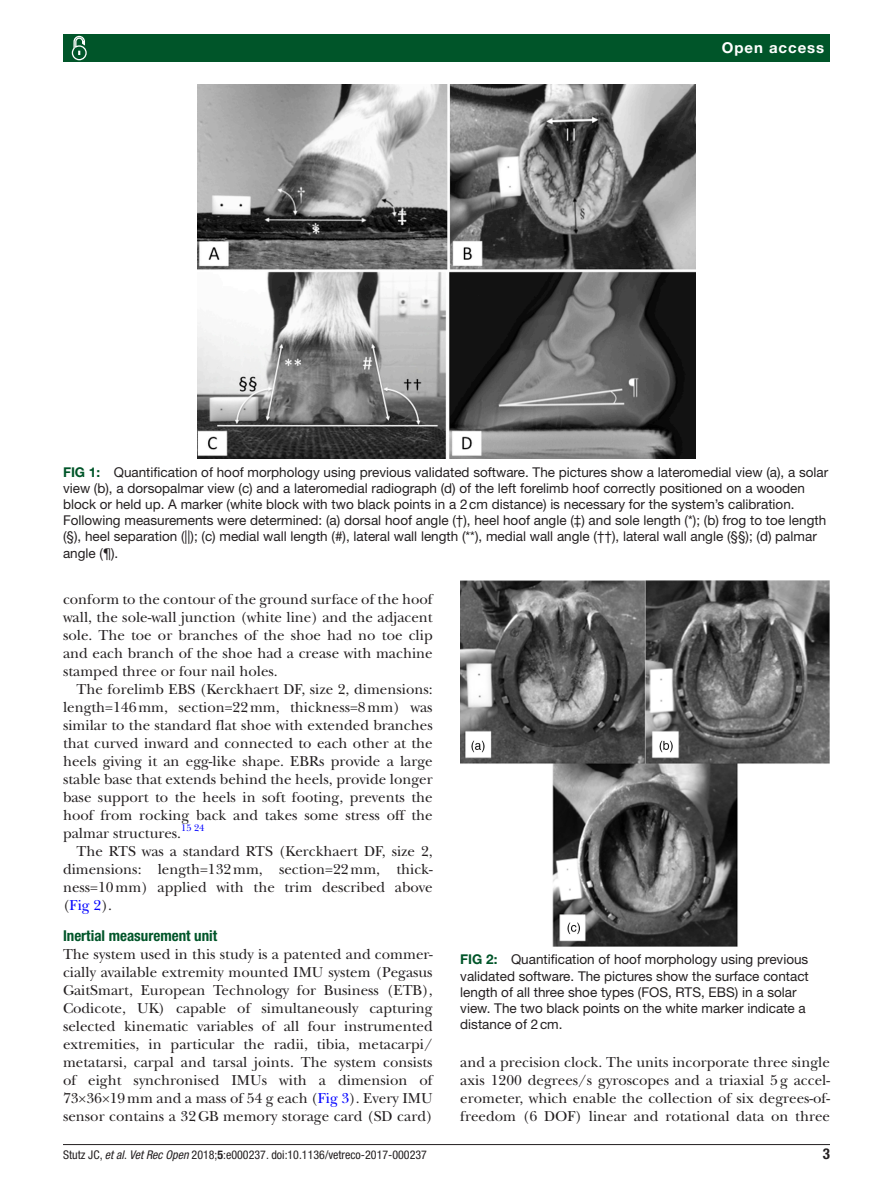
<style>
.page{position:relative;width:893px;height:1191px;background:#fff}
.page>*{position:absolute;margin:0;border:0;box-sizing:border-box;transform-origin:0 0}
.t1{font:15px/18px "New Baskerville";color:#231f20;text-align:justify}
.t2{font:700 condensed 15px "Helvetica Neue LT Std";color:#005529}
.t3{font:700 15px "Helvetica Neue LT Std";letter-spacing:.065em;color:#fff}
.t4{font:700 condensed 15px "Helvetica Neue LT Std";color:#231f20}
.t5{font:13.5px/16.2px "Helvetica Neue LT Std";color:#231f20}
.t6{font:condensed 12px "Helvetica Neue LT Std";color:#231f20}
.s1{font-weight:700;color:#005529}
.s2{color:#00f}
.s3{font-style:italic}
.s4{font-weight:700}
</style>
<div class="page">
<div style="left:63px;top:34px;width:767px;height:27px;background:#005529"></div>
<hr style="left:63px;top:1144px;width:767px;height:1px;background:#231f20">
<svg style="left:71px;top:35px;width:16px;height:26px"></svg>
<img style="left:197px;top:85px;width:499px;height:374px">
<img style="left:460px;top:580px;width:370px;height:366px">
<p class="t3" style="left:722px;top:39px;width:104px">Open access</p>
<p class="t5" style="left:63px;top:463px;width:767px"><span class="s1">FIG 1:</span> Quantification of hoof morphology using previous validated software. The pictures show a lateromedial view (a), a solar view (b), a dorsopalmar view (c) and a lateromedial radiograph (d) of the left forelimb hoof correctly positioned on a wooden block or held up. A marker (white block with two black points in a 2cm distance) is necessary for the system’s calibration.<br>Following measurements were determined: (a) dorsal hoof angle (†), heel hoof angle (‡) and sole length (*); (b) frog to toe length (§), heel separation (||); (c) medial wall length (#), lateral wall length (**), medial wall angle (††), lateral wall angle (§§); (d) palmar angle (¶).</p>
<p class="t1" style="left:63px;top:590px;width:371px">conform to the contour of the ground surface of the hoof wall, the sole-wall junction (white line) and the adjacent sole. The toe or branches of the shoe had no toe clip and each branch of the shoe had a crease with machine stamped three or four nail holes.</p>
<p class="t1" style="left:63px;top:680px;width:371px;text-indent:14px">The forelimb EBS (Kerckhaert DF, size 2, dimensions: length=146mm, section=22mm, thickness=8mm) was similar to the standard flat shoe with extended branches that curved inward and connected to each other at the heels giving it an egg-like shape. EBRs provide a large stable base that extends behind the heels, provide longer base support to the heels in soft footing, prevents the hoof from rocking back and takes some stress off the palmar structures.<sup>15</sup> <sup>24</sup></p>
<p class="t1" style="left:63px;top:842px;width:371px;text-indent:14px">The RTS was a standard RTS (Kerckhaert DF, size 2, dimensions: length=132mm, section=22mm, thick&shy;ness=10mm) applied with the trim described above (<span class="s2">Fig 2</span>).</p>
<p class="t2" style="left:63px;top:927px;width:156px">Inertial measurement unit</p>
<p class="t1" style="left:63px;top:945px;width:371px">The system used in this study is a patented and commer&shy;cially available extremity mounted IMU system (Pegasus GaitSmart, European Technology for Business (ETB), Codicote, UK) capable of simultaneously capturing selected kinematic variables of all four instrumented extremities, in particular the radii, tibia, metacarpi/ metatarsi, carpal and tarsal joints. The system consists of eight synchronised IMUs with a dimension of 73×36×19mm and a mass of 54 g each (<span class="s2">Fig 3</span>). Every IMU sensor contains a 32GB memory storage card (SD card)</p>
<p class="t5" style="left:460px;top:951px;width:350px"><span class="s1">FIG 2:</span> Quantification of hoof morphology using previous validated software. The pictures show the surface contact length of all three shoe types (FOS, RTS, EBS) in a solar view. The two black points on the white marker indicate a distance of 2cm.</p>
<p class="t1" style="left:460px;top:1053px;width:371px">and a precision clock. The units incorporate three single axis 1200 degrees/s gyroscopes and a triaxial 5g accel&shy;erometer, which enable the collection of six degrees-of&shy;freedom (6 DOF) linear and rotational data on three</p>
<p class="t6" style="left:63px;top:1148px;width:365px">Stutz JC, <span class="s3">et al</span>. <span class="s3">Vet Rec Open</span> 2018;<span class="s4">5</span>:e000237. doi:10.1136/vetreco-2017-000237</p>
<p class="t4" style="left:823px;top:1144px;width:9px">3</p>
</div>
